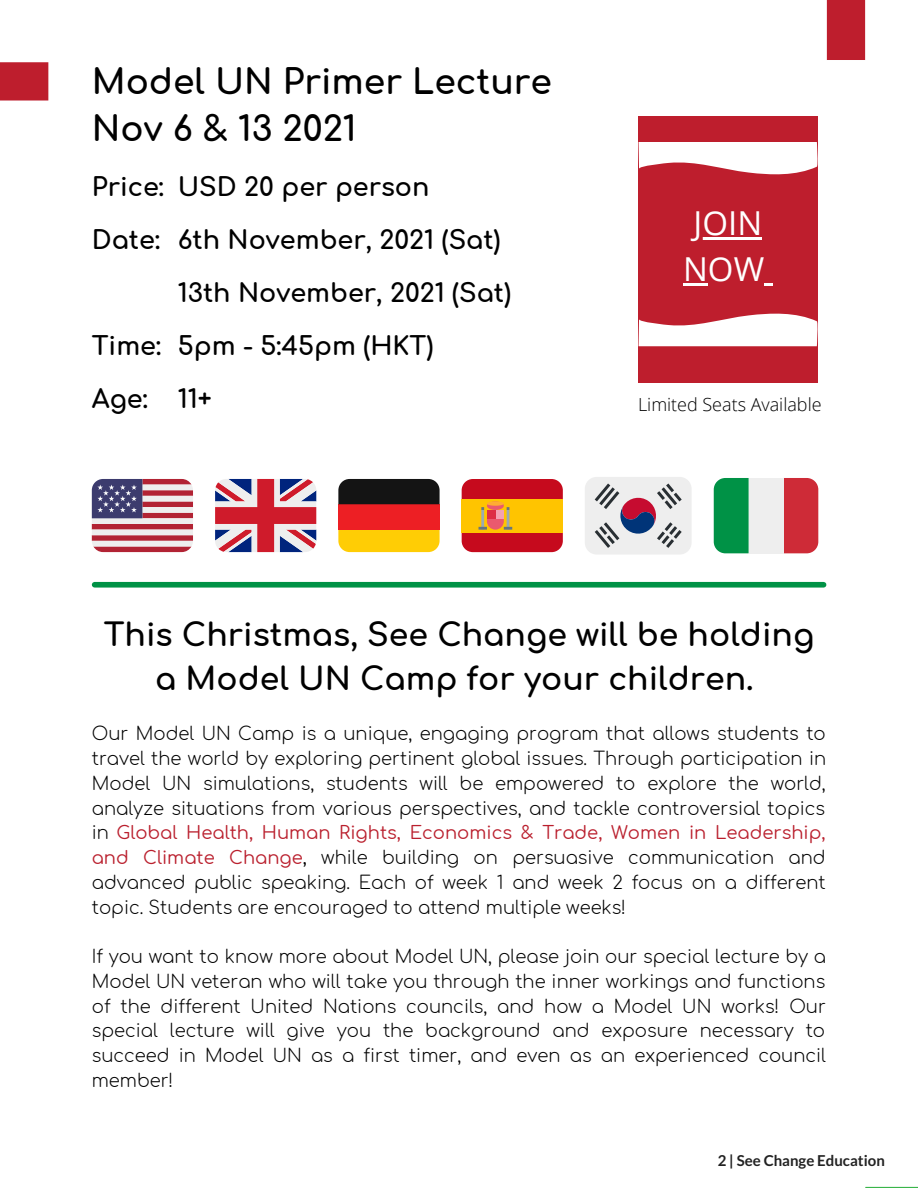
<style>
.page{position:relative;width:918px;height:1188px;background:#fff}
.page>*{position:absolute;margin:0;border:0;box-sizing:border-box;transform-origin:0 0}
.t1{font:700 34.5px "Comfortaa";color:#000}
.t2{font:33px/46.2px "Open Sans";color:#fff;text-align:center}
.t3{font:700 31.5px/43.8px "Comfortaa";color:#000;text-align:center}
.t4{font:700 25.5px "Comfortaa";color:#000}
.t5{font:300 18px/24.8px "Comfortaa";color:#000;text-align:justify}
.t6{font:300 18px "Open Sans";color:#000}
.t7{font:700 15px "Lato";color:#222}
.s1{font-weight:400;color:#ba202e}
.s2{font-weight:400}
</style>
<div class="page">
<hr style="left:866px;top:1187px;width:52px;height:1px;background:#39b54a">
<div style="left:827px;top:0;width:38px;height:60px;background:#be1e2d"></div>
<div style="left:0;top:62px;width:48px;height:38px;background:#be1e2d"></div>
<div style="left:638px;top:117px;width:180px;height:266px;background:#be1e2d"></div>
<hr style="left:694px;top:237px;width:68px;height:2px;background:#fff">
<hr style="left:683px;top:283px;width:25px;height:3px;background:#fff">
<svg style="left:764px;top:283px;width:9px;height:3px"></svg>
<svg style="left:639px;top:314px;width:179px;height:32px"></svg>
<svg style="left:639px;top:142px;width:179px;height:32px"></svg>
<svg style="left:92px;top:479px;width:101px;height:73px;background:#ae7b8e"></svg>
<svg style="left:215px;top:479px;width:101px;height:73px;background:#be7286"></svg>
<div style="left:338px;top:530px;width:102px;height:22px;background:#ffcd05"></div>
<div style="left:338px;top:504px;width:102px;height:26px;background:#ed1f24"></div>
<div style="left:338px;top:479px;width:102px;height:25px;background:#141414"></div>
<div style="left:462px;top:479px;width:101px;height:73px;background:#c60a1d;border-radius:11px"></div>
<div style="left:462px;top:499px;width:101px;height:33px;background:#ffc400"></div>
<svg style="left:479px;top:502px;width:33px;height:28px"></svg>
<div style="left:783px;top:478px;width:35px;height:75px;background:#ce2b37"></div>
<div style="left:714px;top:478px;width:35px;height:75px;background:#009246"></div>
<div style="left:749px;top:478px;width:34px;height:75px;background:#eee"></div>
<div style="left:585px;top:477px;width:107px;height:78px;background:#eee;border-radius:12px"></div>
<svg style="left:595px;top:484px;width:87px;height:64px"></svg>
<div style="left:95px;top:582px;width:729px;height:6px;background:#009246"></div>
<p class="t1" style="left:92px;top:63px;width:462px">Model UN Primer Lecture</p>
<p class="t1" style="left:92px;top:111px;width:266px">Nov 6 &amp; 13 2021</p>
<p class="t4" style="left:92px;top:174px;width:74px">Price:</p>
<p class="t4" style="left:92px;top:227px;width:70px">Date:</p>
<p class="t4" style="left:178px;top:174px;width:253px">USD 20 per person</p>
<p class="t4" style="left:178px;top:227px;width:324px">6th November, 2021 (Sat)</p>
<p class="t4" style="left:178px;top:279px;width:335px">13th November, 2021 (Sat)</p>
<p class="t4" style="left:178px;top:332px;width:257px">5pm - 5:45pm (HKT)</p>
<p class="t4" style="left:178px;top:385px;width:35px">11+</p>
<p class="t2" style="left:683px;top:199px;width:83px">JOIN<br>NOW</p>
<p class="t4" style="left:92px;top:332px;width:71px">Time:</p>
<p class="t4" style="left:92px;top:385px;width:57px">Age:</p>
<p class="t6" style="left:638px;top:391px;width:185px">Limited Seats Available</p>
<p class="t3" style="left:104px;top:614px;width:712px">This Christmas, See Change will be holding a Model UN Camp for your children.</p>
<p class="t5" style="left:92px;top:722px;width:736px">Our Model UN Camp is a unique, engaging program that allows students to travel the world by exploring pertinent global issues. Through participation in Model UN simulations, students will be empowered to explore the world, analyze situations from various perspectives, and tackle controversial topics in <span class="s1">Global Health, Human Rights, Economics &amp; Trade, Women in Leadership, and Climate Change</span><span class="s2">,</span> while building on persuasive communication and advanced public speaking. Each of week 1 and week 2 focus on a different topic. Students are encouraged to attend multiple weeks!</p>
<p class="t5" style="left:92px;top:945px;width:736px">If you want to know more about Model UN, please join our special lecture by a Model UN veteran who will take you through the inner workings and functions of the different United Nations councils, and how a Model UN works! Our special lecture will give you the background and exposure necessary to succeed in Model UN as a first timer, and even as an experienced council member!</p>
<p class="t7" style="left:718px;top:1151px;width:169px">2 | See Change Education</p>
</div>
